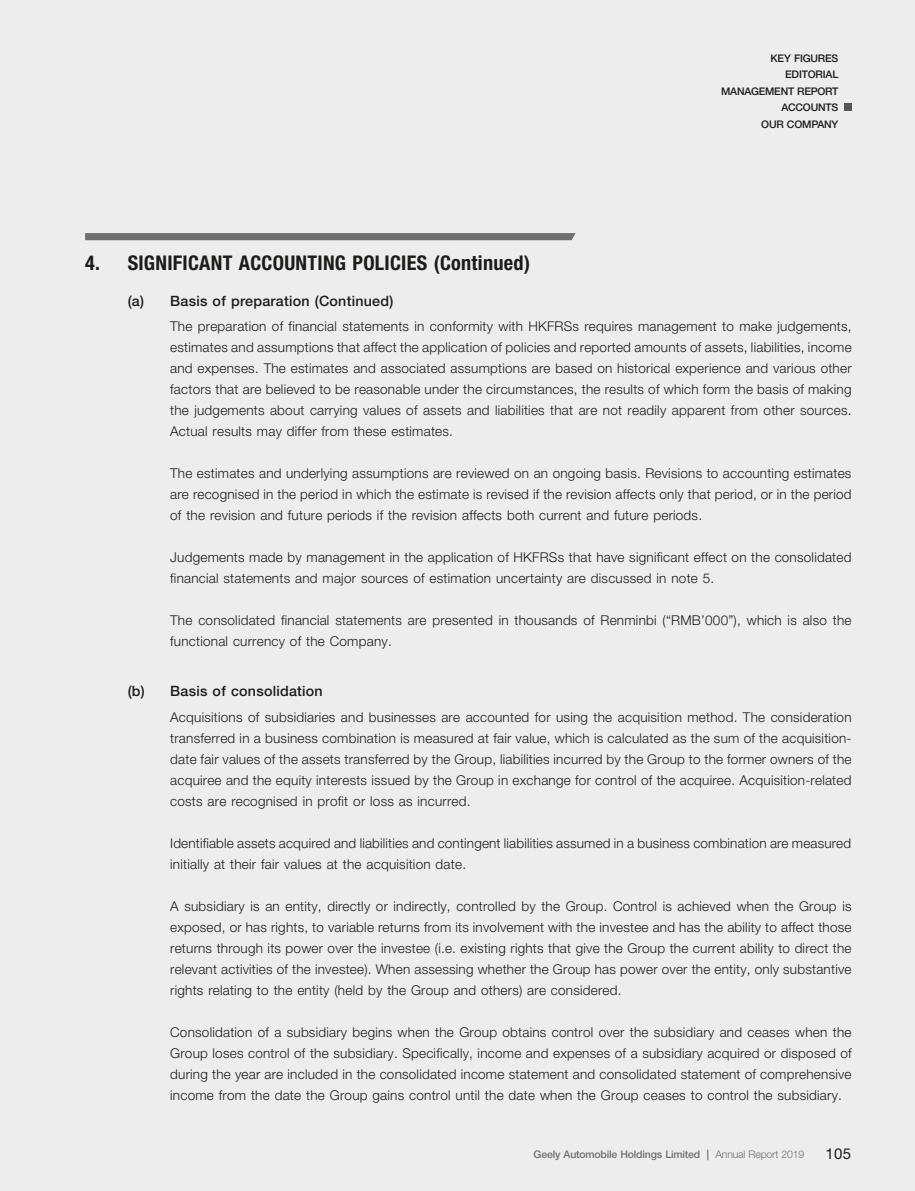
<style>
.page{position:relative;width:915px;height:1191px;background:#fff}
.page>*{position:absolute;margin:0;border:0;box-sizing:border-box;transform-origin:0 0}
.t1{font:700 condensed 20.25px "Helvetica Neue LT Std";letter-spacing:.015em;color:#1c1c1b}
.t2{font:15px "Helvetica Neue LT Std";color:#1c1c1b}
.t3{font:500 14.25px "Helvetica Neue LT Std";letter-spacing:.015em;color:#1c1c1b}
.t4{font:300 13.5px/21px "Helvetica Neue LT Std";letter-spacing:.015em;color:#1c1c1b;text-align:justify}
.t5{font:500 10.5px/16.5px "Helvetica Neue LT Std";letter-spacing:-.02em;color:#1c1c1b;text-align:right}
.t6{font:500 10.5px "Helvetica Neue LT Std";letter-spacing:-.02em;color:#6f6f6f}
.t7{font:300 10.5px "Helvetica Neue LT Std";letter-spacing:-.02em;color:#6f6f6f}
</style>
<div class="page">
<div style="left:0;top:0;width:914px;height:1191px;background:#ededed"></div>
<svg style="left:85px;top:233px;width:490px;height:7px;background:#707070"></svg>
<div style="left:843px;top:103px;width:8px;height:7px;background:#575756"></div>
<p class="t5" style="left:721px;top:50px;width:119px">KEY FIGURES<br>EDITORIAL<br>MANAGEMENT REPORT<br>ACCOUNTS<br>OUR COMPANY</p>
<h1 class="t1" style="left:85px;top:250px;width:446px">4. SIGNIFICANT ACCOUNTING POLICIES (Continued)</h1>
<p class="t3" style="left:128px;top:292px;width:267px">(a) Basis of preparation (Continued)</p>
<p class="t4" style="left:170px;top:315px;width:682px">The preparation of financial statements in conformity with HKFRSs requires management to make judgements, estimates and assumptions that affect the application of policies and reported amounts of assets, liabilities, income and expenses. The estimates and associated assumptions are based on historical experience and various other factors that are believed to be reasonable under the circumstances, the results of which form the basis of making the judgements about carrying values of assets and liabilities that are not readily apparent from other sources.<br>Actual results may differ from these estimates.</p>
<p class="t4" style="left:170px;top:462px;width:682px">The estimates and underlying assumptions are reviewed on an ongoing basis. Revisions to accounting estimates are recognised in the period in which the estimate is revised if the revision affects only that period, or in the period of the revision and future periods if the revision affects both current and future periods.</p>
<p class="t4" style="left:170px;top:546px;width:682px">Judgements made by management in the application of HKFRSs that have significant effect on the consolidated financial statements and major sources of estimation uncertainty are discussed in note 5.</p>
<p class="t4" style="left:170px;top:609px;width:682px">The consolidated financial statements are presented in thousands of Renminbi (“RMB’000”), which is also the functional currency of the Company.</p>
<p class="t3" style="left:128px;top:683px;width:196px">(b) Basis of consolidation</p>
<p class="t4" style="left:170px;top:706px;width:682px">Acquisitions of subsidiaries and businesses are accounted for using the acquisition method. The consideration transferred in a business combination is measured at fair value, which is calculated as the sum of the acquisition&shy;date fair values of the assets transferred by the Group, liabilities incurred by the Group to the former owners of the acquiree and the equity interests issued by the Group in exchange for control of the acquiree. Acquisition-related costs are recognised in profit or loss as incurred.</p>
<p class="t4" style="left:170px;top:832px;width:682px">Identifiable assets acquired and liabilities and contingent liabilities assumed in a business combination are measured initially at their fair values at the acquisition date.</p>
<p class="t4" style="left:170px;top:895px;width:682px">A subsidiary is an entity, directly or indirectly, controlled by the Group. Control is achieved when the Group is exposed, or has rights, to variable returns from its involvement with the investee and has the ability to affect those returns through its power over the investee (i.e. existing rights that give the Group the current ability to direct the relevant activities of the investee). When assessing whether the Group has power over the entity, only substantive rights relating to the entity (held by the Group and others) are considered.</p>
<p class="t4" style="left:170px;top:1021px;width:682px">Consolidation of a subsidiary begins when the Group obtains control over the subsidiary and ceases when the Group loses control of the subsidiary. Specifically, income and expenses of a subsidiary acquired or disposed of during the year are included in the consolidated income statement and consolidated statement of comprehensive income from the date the Group gains control until the date when the Group ceases to control the subsidiary.</p>
<p class="t6" style="left:533px;top:1148px;width:168px">Geely Automobile Holdings Limited</p>
<p class="t7" style="left:715px;top:1148px;width:90px">Annual Report 2019</p>
<p class="t2" style="left:825px;top:1145px;width:27px">105</p>
</div>
